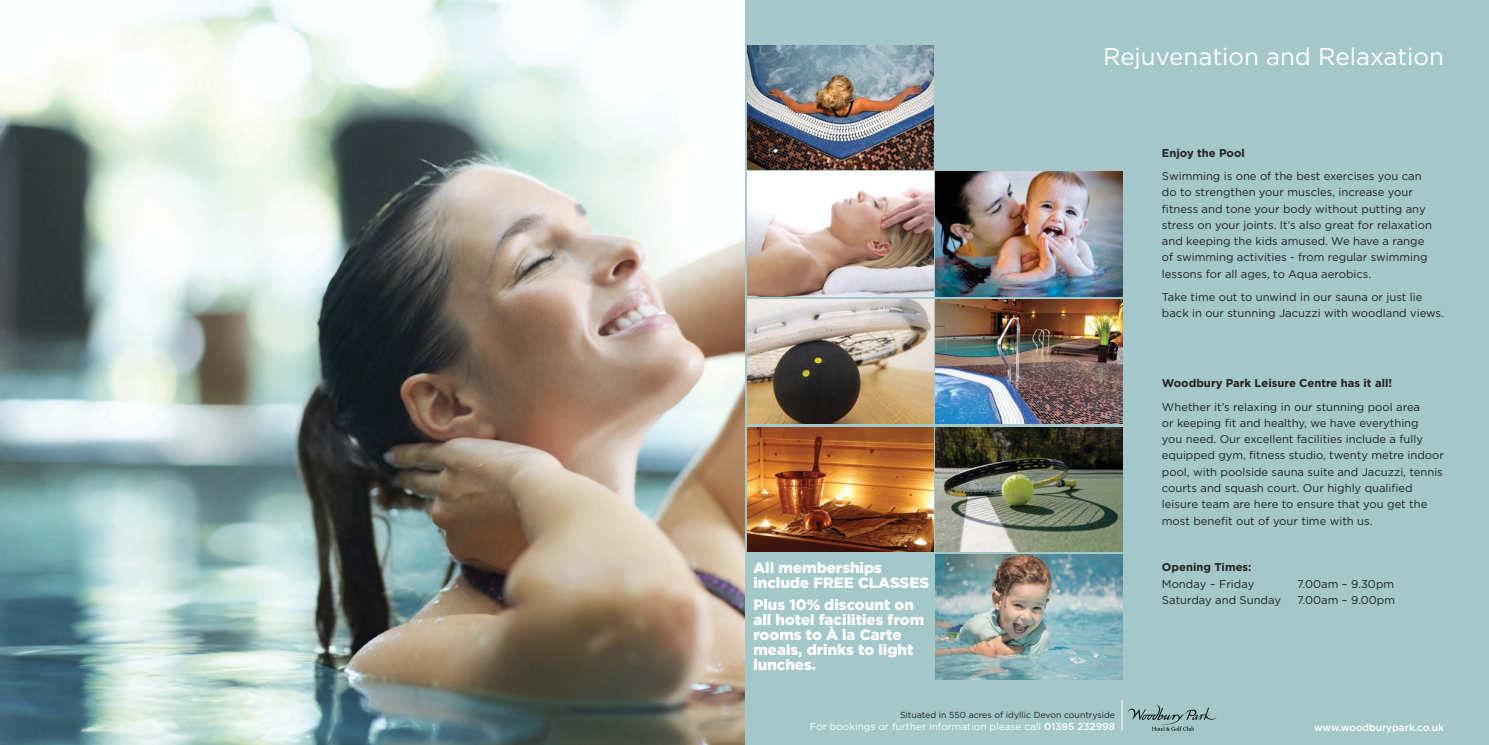
<style>
.page{position:relative;width:1489px;height:745px;background:#fff}
.page>*{position:absolute;margin:0;border:0;box-sizing:border-box;transform-origin:0 0}
.t1{font:24.12px "Gotham";color:#fff}
.t2{font:900 15px/15px "Gotham";color:#fff}
.t3{font:11.25px/16.2px "Gotham";color:#231f20}
.t4{font:700 11.25px "Gotham";color:#231f20}
.t5{font:10px "Gotham";color:#fff}
.t6{font:500 10px "Gotham";color:#fff}
.t7{font:8.75px "Gotham";color:#231f20}
.s1{font-weight:500}
</style>
<div class="page">
<div style="left:744px;top:0;width:744px;height:744px;background:#a4c7ca"></div>
<img style="left:747px;top:172px;width:186px;height:124px">
<img style="left:747px;top:299px;width:186px;height:124px">
<img style="left:747px;top:45px;width:186px;height:124px">
<img style="left:935px;top:427px;width:186px;height:124px">
<img style="left:935px;top:299px;width:186px;height:124px">
<img style="left:935px;top:172px;width:186px;height:124px">
<img style="left:747px;top:427px;width:186px;height:124px">
<img style="left:935px;top:554px;width:186px;height:124px">
<img style="left:0;top:0;width:744px;height:744px">
<svg style="left:1128px;top:705px;width:89px;height:25px"></svg>
<hr style="left:1121px;top:699px;width:1px;height:31px;background:#fff">
<h1 class="t1" style="left:1103px;top:48px;width:342px">Rejuvenation and Relaxation</h1>
<h2 class="t2" style="left:753px;top:560px;width:177px">All memberships include FREE CLASSES</h2>
<h2 class="t2" style="left:753px;top:598px;width:172px">Plus 10% discount on all hotel facilities from rooms to À la Carte meals, drinks to light lunches.</h2>
<p class="t4" style="left:1161px;top:148px;width:84px">Enjoy the Pool</p>
<p class="t3" style="left:1161px;top:168px;width:271px">Swimming is one of the best exercises you can do to strengthen your muscles, increase your fitness and tone your body without putting any stress on your joints. It’s also great for relaxation and keeping the kids amused. We have a range of swimming activities - from regular swimming lessons for all ages, to Aqua aerobics.</p>
<p class="t3" style="left:1161px;top:289px;width:283px">Take time out to unwind in our sauna or just lie back in our stunning Jacuzzi with woodland views.</p>
<p class="t4" style="left:1161px;top:379px;width:232px">Woodbury Park Leisure Centre has it all!</p>
<p class="t3" style="left:1161px;top:399px;width:283px">Whether it’s relaxing in our stunning pool area<br>or keeping fit and healthy, we have everything<br>you need. Our excellent facilities include a fully equipped gym, fitness studio, twenty metre indoor pool, with poolside sauna suite and Jacuzzi, tennis courts and squash court. Our highly qualified leisure team are here to ensure that you get the most benefit out of your time with us.</p>
<p class="t4" style="left:1161px;top:562px;width:91px">Opening Times:</p>
<p class="t3" style="left:1161px;top:575px;width:94px">Monday – Friday</p>
<p class="t3" style="left:1296px;top:575px;width:99px">7.00am – 9.30pm</p>
<p class="t3" style="left:1161px;top:592px;width:121px">Saturday and Sunday</p>
<p class="t3" style="left:1296px;top:592px;width:100px">7.00am – 9.00pm</p>
<p class="t7" style="left:900px;top:711px;width:217px">Situated in 550 acres of idyllic Devon countryside</p>
<p class="t5" style="left:809px;top:722px;width:307px">For bookings or further information please call <span class="s1">01395 232998</span></p>
<p class="t6" style="left:1313px;top:721px;width:131px">www.woodburypark.co.uk</p>
</div>
